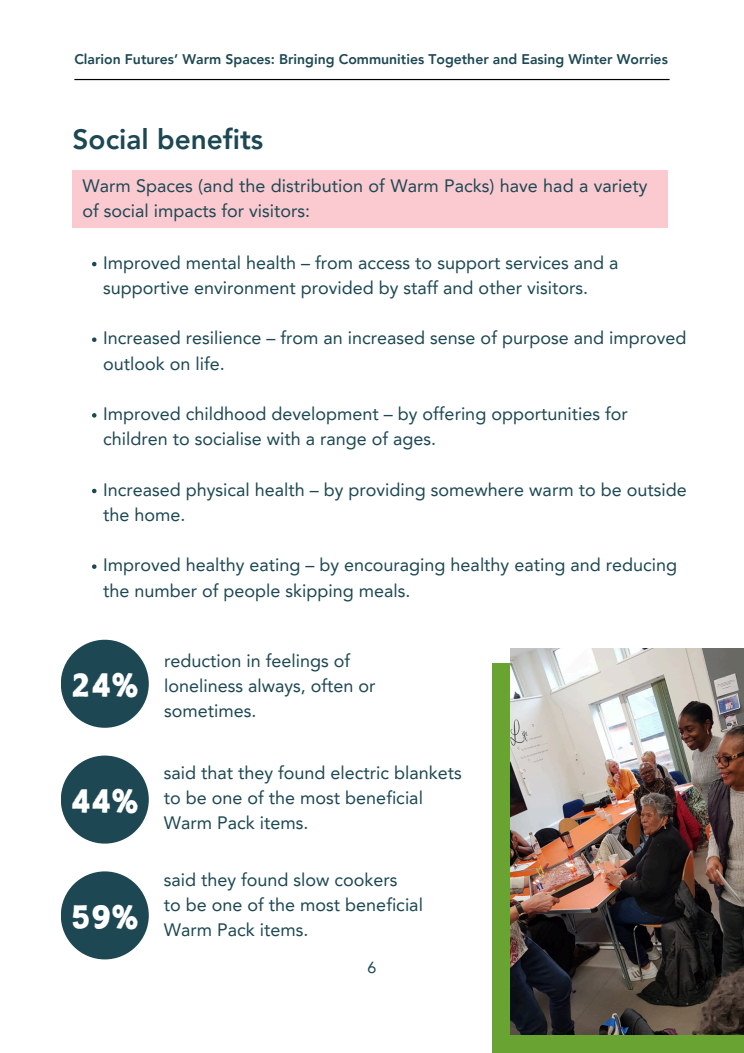
<style>
.page{position:relative;width:744px;height:1053px;background:#fff}
.page>*{position:absolute;margin:0;border:0;box-sizing:border-box;transform-origin:0 0}
.t1{font:32.2px "Canva Powerful Calligraphy";color:#fff}
.t2{font:800 28px "Avenir LT Pro";color:#1d4853}
.t3{font:18px/25.2px "Avenir LT Pro";color:#1d4853}
.t4{font:16px "Avenir LT Pro";color:#1d4853}
.t5{font:800 14px "Avenir LT Pro";color:#1d4853}
</style>
<div class="page">
<div style="left:73px;top:170px;width:595px;height:58px;background:#fbcad0"></div>
<svg style="left:92px;top:262px;width:5px;height:4px"></svg>
<svg style="left:92px;top:337px;width:5px;height:5px"></svg>
<svg style="left:92px;top:413px;width:5px;height:4px"></svg>
<svg style="left:92px;top:488px;width:5px;height:5px"></svg>
<svg style="left:92px;top:564px;width:5px;height:5px"></svg>
<div style="left:61px;top:639px;width:88px;height:88px;background:#1d4853;border-radius:50%"></div>
<div style="left:61px;top:755px;width:88px;height:88px;background:#1d4853;border-radius:50%"></div>
<div style="left:61px;top:871px;width:88px;height:88px;background:#1d4853;border-radius:50%"></div>
<div style="left:492px;top:663px;width:252px;height:389px;background:#69a331"></div>
<img style="left:510px;top:648px;width:234px;height:386px">
<hr style="left:74px;top:79px;width:596px;height:1px;background:#000">
<h3 class="t5" style="left:74px;top:54px;width:595px">Clarion Futures’ Warm Spaces: Bringing Communities Together and Easing Winter Worries</h3>
<p class="t2" style="left:73px;top:128px;width:192px">Social benefits</p>
<h1 class="t3" style="left:82px;top:175px;width:567px">Warm Spaces (and the distribution of Warm Packs) have had a variety of social impacts for visitors:</h1>
<p class="t3" style="left:103px;top:251px;width:517px">Improved mental health – from access to support services and a supportive environment provided by staff and other visitors.</p>
<h2 class="t3" style="left:103px;top:327px;width:585px">Increased resilience – from an increased sense of purpose and improved outlook on life.</h2>
<h3 class="t3" style="left:103px;top:403px;width:526px">Improved childhood development – by offering opportunities for children to socialise with a range of ages.</h3>
<p class="t3" style="left:103px;top:478px;width:585px">Increased physical health – by providing somewhere warm to be outside the home.</p>
<p class="t3" style="left:103px;top:554px;width:575px">Improved healthy eating – by encouraging healthy eating and reducing the number of people skipping meals.</p>
<p class="t1" style="left:71px;top:667px;width:69px">24%</p>
<h1 class="t1" style="left:71px;top:783px;width:69px">44%</h1>
<h3 class="t1" style="left:71px;top:899px;width:69px">59%</h3>
<p class="t3" style="left:164px;top:649px;width:213px">reduction in feelings of loneliness always, often or sometimes.</p>
<p class="t3" style="left:164px;top:761px;width:300px">said that they found electric blankets to be one of the most beneficial<br>Warm Pack items.</p>
<p class="t3" style="left:164px;top:868px;width:261px">said they found slow cookers<br>to be one of the most beneficial</p>
<p class="t3" style="left:164px;top:918px;width:146px">Warm Pack items.</p>
<h3 class="t4" style="left:368px;top:960px;width:10px">6</h3>
</div>
